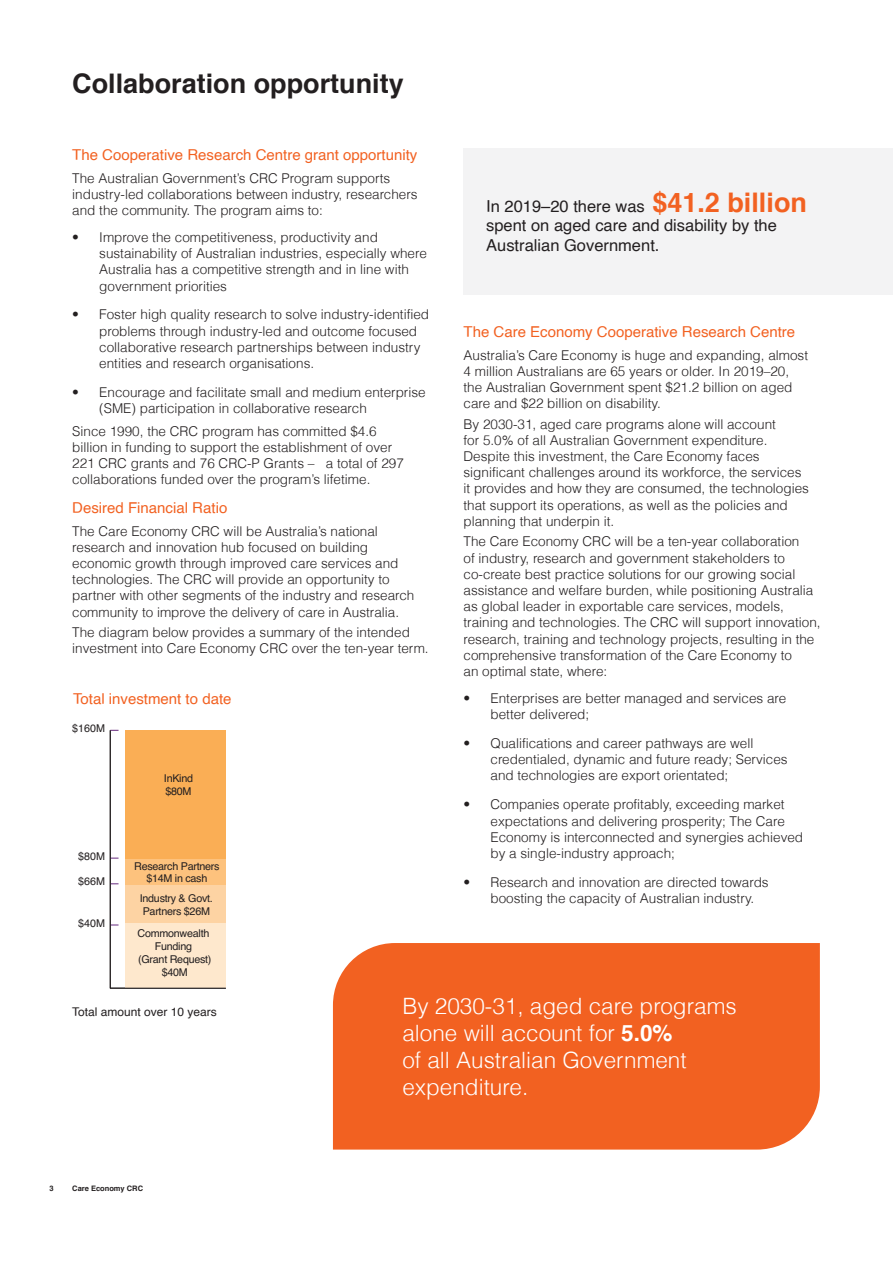
<style>
.page{position:relative;width:893px;height:1263px;background:#fff}
.page>*{position:absolute;margin:0;border:0;box-sizing:border-box;transform-origin:0 0}
.Header_1_-_Black{font:700 27px "Helvetica";color:#231f20}
.Pull_quote{font:300 22.5px/27px "Helvetica";color:#fff}
.Header_3_-_Black{font:16.5px/19.8px "Helvetica";color:#231f20}
.Deck{font:15px "Helvetica";color:#f26121}
.Body{font:300 13.5px/16.2px "Helvetica";color:#231f20}
.Table_deck{font:12px "Helvetica";color:#231f20}
.t1{font:10.8px/12.9px "Helvetica";letter-spacing:-.025em;color:#231f20;text-align:center}
.t2{font:700 7.5px "Helvetica";color:#231f20}
.s1{font-weight:700;font-size:27px;color:#f26121}
.s2{font-weight:700}
</style>
<div class="page">
<div style="left:333px;top:943px;width:487px;height:206px;background:#f26121"></div>
<div style="left:463px;top:148px;width:430px;height:147px;background:#f3f3f4"></div>
<div style="left:126px;top:730px;width:100px;height:129px;background:#faae55"></div>
<div style="left:126px;top:859px;width:100px;height:26px;background:#fdc27d"></div>
<div style="left:126px;top:885px;width:100px;height:39px;background:#fdd3a3"></div>
<div style="left:126px;top:924px;width:100px;height:64px;background:#fee8cd"></div>
<hr style="left:110px;top:988px;width:116px;height:1px;background:#231f20">
<hr style="left:110px;top:730px;width:1px;height:258px;background:#231f20">
<p class="Header_1_-_Black" style="left:72px;top:61px;width:333px">Collaboration opportunity</p>
<p class="Deck" style="left:72px;top:143px;width:347px">The Cooperative Research Centre grant opportunity</p>
<p class="Body" style="left:72px;top:170px;width:347px">The Australian Government’s CRC Program supports industry-led collaborations between industry, researchers and the community. The program aims to:</p>
<p class="Body" style="left:99px;top:229px;width:329px;text-indent:-27px">• Improve the competitiveness, productivity and sustainability of Australian industries, especially where Australia has a competitive strength and in line with government priorities</p>
<p class="Body" style="left:99px;top:306px;width:331px;text-indent:-27px">• Foster high quality research to solve industry-identified problems through industry-led and outcome focused collaborative research partnerships between industry entities and research organisations.</p>
<p class="Body" style="left:99px;top:384px;width:328px;text-indent:-27px">• Encourage and facilitate small and medium enterprise (SME) participation in collaborative research</p>
<p class="Body" style="left:72px;top:423px;width:333px">Since 1990, the CRC program has committed $4.6 billion in funding to support the establishment of over 221 CRC grants and 76 CRC-P Grants – a total of 297 collaborations funded over the program’s lifetime.</p>
<p class="Deck" style="left:72px;top:496px;width:157px">Desired Financial Ratio</p>
<p class="Body" style="left:72px;top:523px;width:344px">The Care Economy CRC will be Australia’s national research and innovation hub focused on building economic growth through improved care services and technologies. The CRC will provide an opportunity to partner with other segments of the industry and research community to improve the delivery of care in Australia.</p>
<p class="Body" style="left:72px;top:624px;width:358px">The diagram below provides a summary of the intended investment into Care Economy CRC over the ten-year term.</p>
<p class="Deck" style="left:73px;top:687px;width:160px">Total investment to date</p>
<p class="t1" style="left:72px;top:722px;width:34px">$160M</p>
<p class="t1" style="left:78px;top:850px;width:28px">$80M</p>
<p class="t1" style="left:78px;top:875px;width:28px">$66M</p>
<p class="t1" style="left:78px;top:917px;width:28px">$40M</p>
<p class="t1" style="left:164px;top:772px;width:31px;text-align:left">InKind $80M</p>
<p class="t1" style="left:134px;top:860px;width:87px;line-height:12.3px">Research Partners $14M in cash</p>
<p class="t1" style="left:140px;top:892px;width:75px;text-align:left">Industry &amp; Govt.<br>Partners $26M</p>
<p class="t1" style="left:138px;top:927px;width:75px">Commonwealth<br>Funding<br>(Grant Request) $40M</p>
<p class="Header_3_-_Black" style="left:486px;top:196px;width:322px">In 2019–20 there was <span class="s1">$41.2 billion </span>spent on aged care and disability by the<br>Australian Government.</p>
<p class="Deck" style="left:463px;top:320px;width:333px">The Care Economy Cooperative Research Centre</p>
<p class="Body" style="left:463px;top:347px;width:346px">Australia’s Care Economy is huge and expanding, almost 4 million Australians are 65 years or older. In 2019–20, the Australian Government spent $21.2 billion on aged care and $22 billion on disability.</p>
<p class="Body" style="left:463px;top:416px;width:347px">By 2030-31, aged care programs alone will account<br>for 5.0% of all Australian Government expenditure.<br>Despite this investment, the Care Economy faces significant challenges around its workforce, the services it provides and how they are consumed, the technologies that support its operations, as well as the policies and planning that underpin it.</p>
<p class="Body" style="left:463px;top:533px;width:359px">The Care Economy CRC will be a ten-year collaboration<br>of industry, research and government stakeholders to co-create best practice solutions for our growing social assistance and welfare burden, while positioning Australia as global leader in exportable care services, models, training and technologies. The CRC will support innovation, research, training and technology projects, resulting in the comprehensive transformation of the Care Economy to<br>an optimal state, where:</p>
<p class="Body" style="left:490px;top:690px;width:297px;text-indent:-27px">• Enterprises are better managed and services are better delivered;</p>
<p class="Body" style="left:490px;top:735px;width:299px;text-indent:-27px">• Qualifications and career pathways are well credentialed, dynamic and future ready; Services and technologies are export orientated;</p>
<p class="Body" style="left:490px;top:796px;width:314px;text-indent:-27px">• Companies operate profitably, exceeding market expectations and delivering prosperity; The Care Economy is interconnected and synergies achieved by a single-industry approach;</p>
<p class="Body" style="left:490px;top:874px;width:280px;text-indent:-27px">• Research and innovation are directed towards boosting the capacity of Australian industry.</p>
<p class="Table_deck" style="left:72px;top:1003px;width:146px">Total amount over 10 years</p>
<p class="t2" style="left:49px;top:1182px;width:6px">3</p>
<p class="t2" style="left:72px;top:1182px;width:72px">Care Economy CRC</p>
<p class="Pull_quote" style="left:402px;top:992px;width:336px">By 2030-31, aged care programs alone will account for <span class="s2">5.0%<br></span>of all Australian Government expenditure.</p>
</div>
